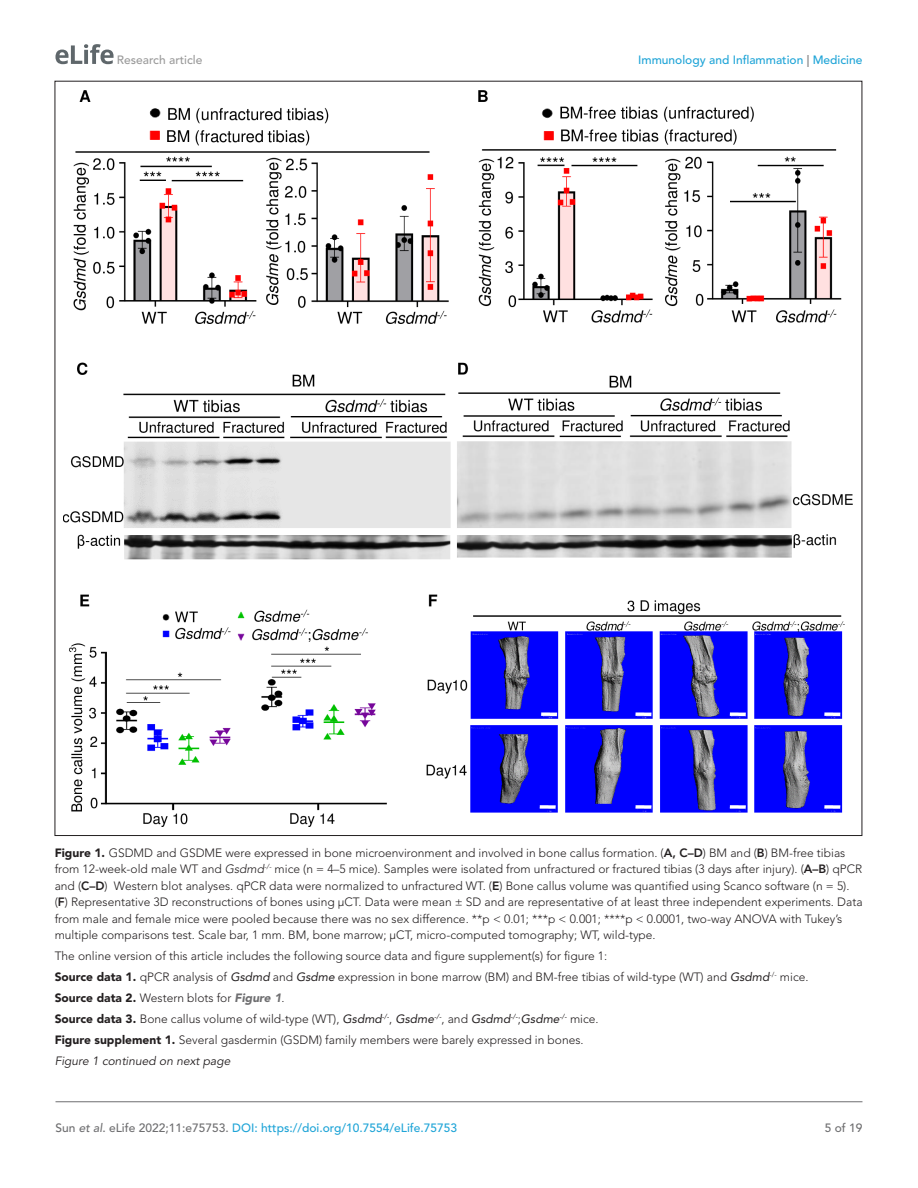
<style>
.page{position:relative;width:918px;height:1188px;background:#fff}
.page>*{position:absolute;margin:0;border:0;box-sizing:border-box;transform-origin:0 0}
.t1{font:300 12px/16.5px "Avenir LT Std";color:#231f20}
.t2{font:500 12px "Avenir LT Std";color:#1ea4d7}
.t3{font:500 12px "Avenir LT Std";color:#9a9a9a}
.t4{font:500 12px "Avenir LT Std";color:#6e6e70}
.s1{color:#6e6e70}
.s2{font-weight:900}
.s3{font-weight:800}
.s4{font-style:italic}
.s5{font-weight:400;font-style:italic}
.s6{font-weight:900;font-style:italic;color:#6e6e70}
.s7{font-style:italic;color:#6e6e70}
</style>
<div class="page">
<svg style="left:55px;top:44px;width:59px;height:20px"></svg>
<hr style="left:56px;top:1101px;width:806px;height:1px;background:#6e6e70">
<img style="left:64px;top:90px;width:789px;height:737px">
<p class="t3" style="left:117px;top:53px;width:87px">Research article</p>
<p class="t2" style="left:638px;top:53px;width:226px">Immunology and Inflammation <span class="s1">|</span> Medicine</p>
<p class="t1" style="left:55px;top:844px;width:809px"><span class="s2">Figure 1.</span> GSDMD and GSDME were expressed in bone microenvironment and involved in bone callus formation. (<span class="s3">A, C–D</span>) BM and (<span class="s3">B</span>) BM-free tibias from 12-week-old male WT and <span class="s4">Gsdmd</span><sup>-/-</sup> mice (n = 4–5 mice). Samples were isolated from unfractured or fractured tibias (3 days after injury). (<span class="s3">A–B</span>) qPCR and (<span class="s3">C–D</span>) Western blot analyses. qPCR data were normalized to unfractured WT. (<span class="s3">E</span>) Bone callus volume was quantified using Scanco software (n = 5). (<span class="s3">F</span>) Representative 3D reconstructions of bones using µCT. Data were mean ± SD and are representative of at least three independent experiments. Data from male and female mice were pooled because there was no sex difference. **p &lt; 0.01; ***p &lt; 0.001; ****p &lt; 0.0001, two-way ANOVA with Tukey’s multiple comparisons test. Scale bar, 1 mm. BM, bone marrow; µCT, micro-computed tomography; WT, wild-type.</p>
<p class="t1" style="left:55px;top:946px;width:755px;line-height:21px">The online version of this article includes the following source data and figure supplement(s) for figure 1:<br><span class="s2">Source data 1.</span> qPCR analysis of <span class="s5">Gsdmd</span> and <span class="s5">Gsdme</span> expression in bone marrow (BM) and BM-free tibias of wild-type (WT) and <span class="s5">Gsdmd</span><sup>-/-</sup> mice.<br><span class="s2">Source data 2.</span> Western blots for <span class="s6">Figure 1</span>.<br><span class="s2">Source data 3.</span> Bone callus volume of wild-type (WT), <span class="s5">Gsdmd</span><sup>-/-</sup>, <span class="s5">Gsdme</span><sup>-/-</sup>, and <span class="s5">Gsdmd</span><sup>-/-</sup>;<span class="s5">Gsdme</span><sup>-/-</sup> mice.<br><span class="s2">Figure supplement 1.</span> Several gasdermin (GSDM) family members were barely expressed in bones.<br><span class="s5">Figure 1 continued on next page</span></p>
<p class="t2" style="left:56px;top:1121px;width:403px"><span class="s1">Sun</span> <span class="s7">et al</span><span class="s1">. eLife 2022;11:e75753.</span> DOI: https://doi.org/10.7554/eLife.75753</p>
<p class="t4" style="left:825px;top:1121px;width:39px">5 of 19</p>
</div>
